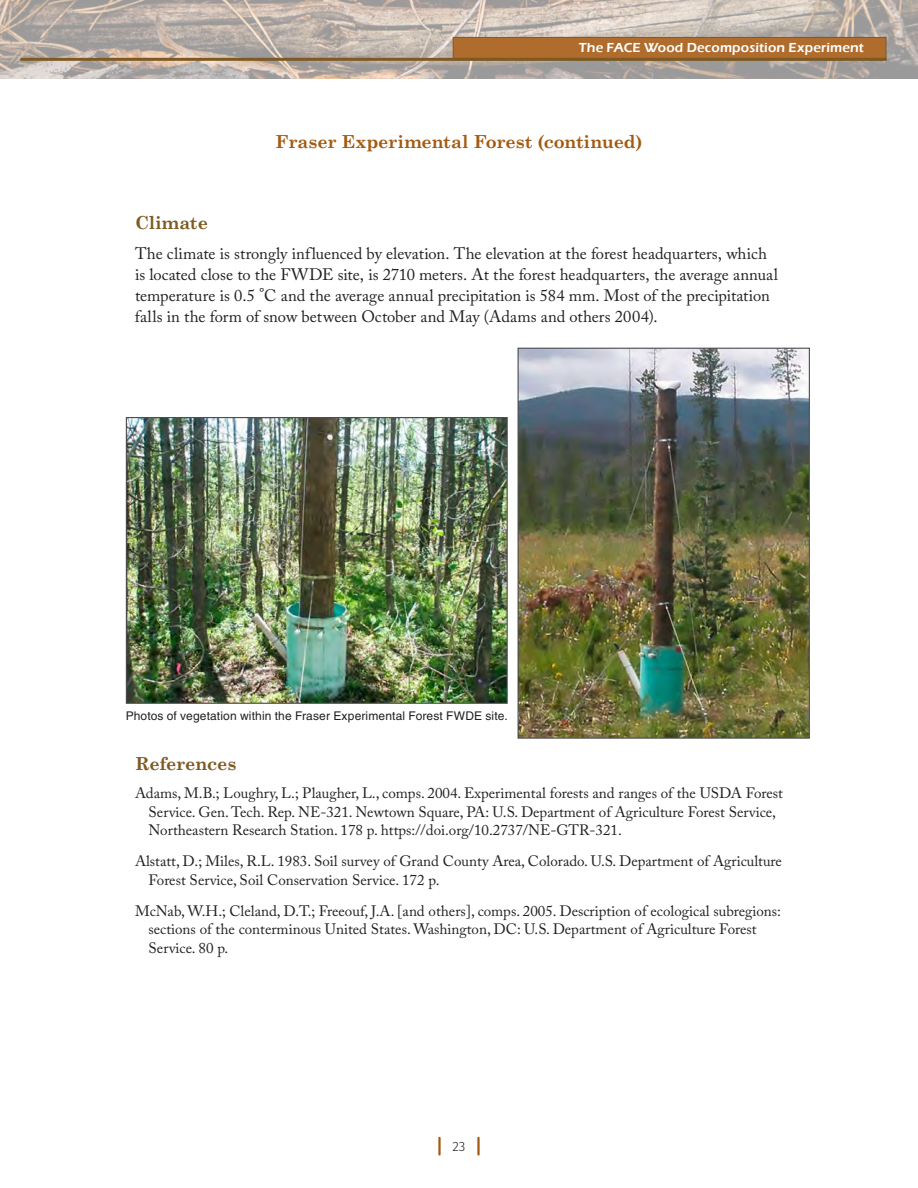
<style>
.page{position:relative;width:918px;height:1188px;background:#fff}
.page>*{position:absolute;margin:0;border:0;box-sizing:border-box;transform-origin:0 0}
.t1{font:700 18px "Century Schoolbook";letter-spacing:-.005em;color:#a35a12}
.Appendix_heading_2{font:700 18px "Century Schoolbook";letter-spacing:-.01em;color:#7e5922}
.Body_Text{font:16.5px/21px "Adobe Caslon Pro";color:#231f20}
.References{font:15px/18.8px "Adobe Caslon Pro";color:#231f20}
.t2{font:600 13.5px "Eras ITC";letter-spacing:.01em;color:#fff}
.t3{font:300 13.5px "Fira Sans";color:#231f20}
.t4{font:12px "Helvetica LT Std";letter-spacing:.01em;color:#231f20}
.s1{font-size:18px}
</style>
<div class="page">
<img style="left:0;top:0;width:918px;height:78px">
<svg style="left:452px;top:37px;width:435px;height:24px"></svg>
<hr style="left:438px;top:1138px;width:3px;height:16px;background:#a35a12">
<hr style="left:477px;top:1138px;width:3px;height:16px;background:#a35a12">
<hr style="left:22px;top:58px;width:864px;height:3px;background:#7e5922">
<img style="left:125px;top:417px;width:383px;height:287px">
<img style="left:517px;top:347px;width:293px;height:392px">
<p class="t2" style="left:579px;top:40px;width:287px">The FACE Wood Decomposition Experiment</p>
<p class="t1" style="left:275px;top:128px;width:369px">Fraser Experimental Forest (continued)</p>
<h2 class="Appendix_heading_2" style="left:135px;top:209px;width:75px">Climate</h2>
<p class="Body_Text" style="left:135px;top:243px;width:645px">The climate is strongly influenced by elevation. The elevation at the forest headquarters, which is located close to the FWDE site, is 2710 meters. At the forest headquarters, the average annual temperature is 0.5 <span class="s1">°</span>C and the average annual precipitation is 584 mm. Most of the precipitation falls in the form of snow between October and May (Adams and others 2004).</p>
<p class="t4" style="left:126px;top:709px;width:383px">Photos of vegetation within the Fraser Experimental Forest FWDE site.</p>
<h2 class="Appendix_heading_2" style="left:135px;top:750px;width:103px">References</h2>
<p class="References" style="left:148px;top:783px;width:636px;text-indent:-14px">Adams, M.B.; Loughry, L.; Plaugher, L., comps. 2004. Experimental forests and ranges of the USDA Forest<br>Service. Gen. Tech. Rep. NE-321. Newtown Square, PA: U.S. Department of Agriculture Forest Service,<br>Northeastern Research Station. 178 p. https://doi.org/10.2737/NE-GTR-321.</p>
<p class="References" style="left:148px;top:852px;width:635px;text-indent:-14px">Alstatt, D.; Miles, R.L. 1983. Soil survey of Grand County Area, Colorado. U.S. Department of Agriculture<br>Forest Service, Soil Conservation Service. 172 p.</p>
<p class="References" style="left:148px;top:901px;width:634px;text-indent:-14px">McNab, W.H.; Cleland, D.T.; Freeouf, J.A. [and others], comps. 2005. Description of ecological subregions: sections of the conterminous United States. Washington, DC: U.S. Department of Agriculture Forest<br>Service. 80 p.</p>
<p class="t3" style="left:453px;top:1137px;width:14px">23</p>
</div>
